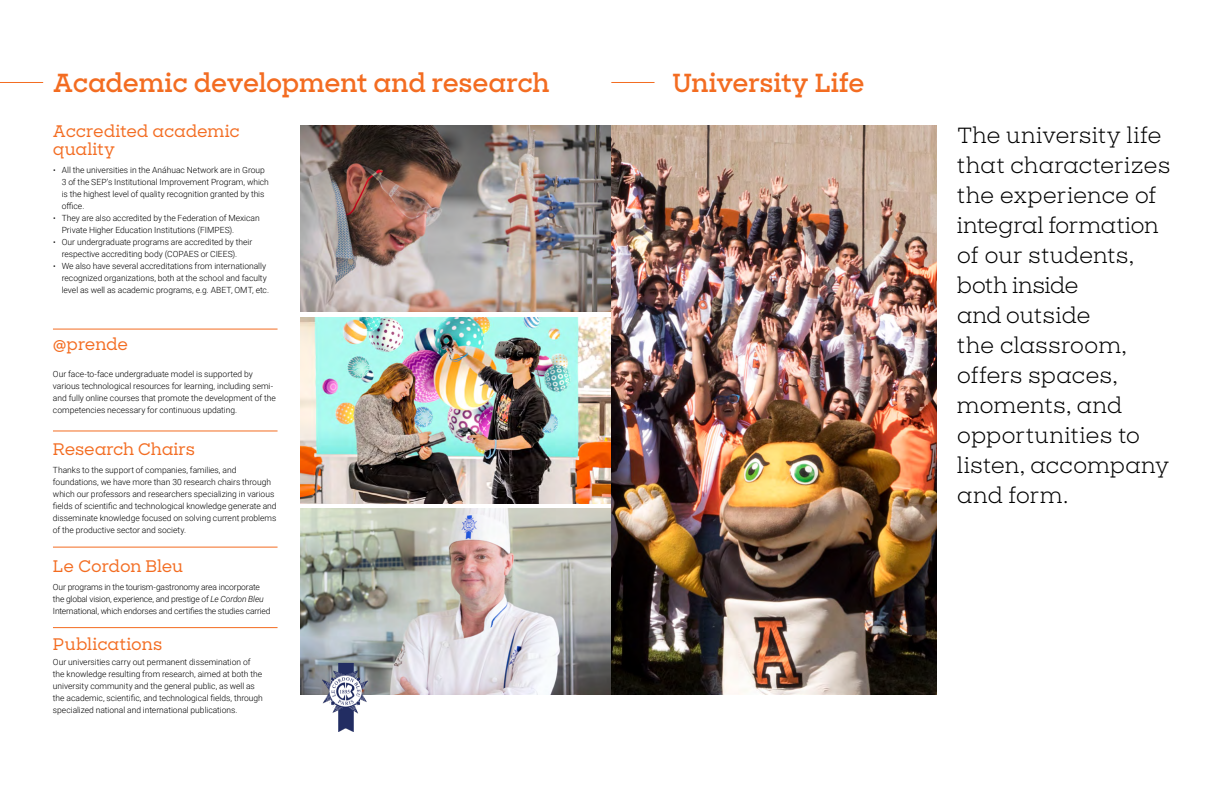
<style>
.page{position:relative;width:1224px;height:792px;background:#fff}
.page>*{position:absolute;margin:0;border:0;box-sizing:border-box;transform-origin:0 0}
.t1{font:600 25px "Sharp Slab";letter-spacing:-.015em;color:#f36c21}
.t2{font:21px/30px "Sharp Slab";letter-spacing:-.01em;color:#000}
.t3{font:500 16px/18px "Sharp Slab";letter-spacing:-.01em;color:#f36c21}
.t4{font:300 8.5px/12px "Roboto";letter-spacing:-.005em;color:#000}
.s1{font-size:8px}
.s2{font-style:italic}
</style>
<div class="page">
<hr style="left:53px;top:547px;width:225px;height:1px;background:#f36c21">
<hr style="left:53px;top:627px;width:225px;height:1px;background:#f36c21">
<hr style="left:53px;top:431px;width:225px;height:1px;background:#f36c21">
<img style="left:300px;top:508px;width:312px;height:186px">
<img style="left:300px;top:125px;width:312px;height:186px">
<img style="left:300px;top:317px;width:312px;height:186px">
<img style="left:322px;top:664px;width:46px;height:67px">
<hr style="left:53px;top:329px;width:225px;height:1px;background:#f36c21">
<hr style="left:0;top:82px;width:43px;height:1px;background:#f36c21">
<img style="left:612px;top:125px;width:324px;height:569px">
<hr style="left:611px;top:82px;width:44px;height:1px;background:#f36c21">
<h1 class="t1" style="left:53px;top:65px;width:498px">Academic development and research</h1>
<h1 class="t1" style="left:672px;top:65px;width:194px">University Life</h1>
<h3 class="t3" style="left:53px;top:122px;width:188px">Accredited academic quality</h3>
<p class="t4" style="left:62px;top:164px;width:209px;text-indent:-9px"><span class="s1">•</span> All the universities in the Anáhuac Network are in Group 3 of the SEP’s Institutional Improvement Program, which is the highest level of quality recognition granted by this office.</p>
<p class="t4" style="left:62px;top:212px;width:200px;text-indent:-9px"><span class="s1">•</span> They are also accredited by the Federation of Mexican<br>Private Higher Education Institutions (FIMPES).</p>
<p class="t4" style="left:62px;top:236px;width:192px;text-indent:-9px"><span class="s1">•</span> Our undergraduate programs are accredited by their respective accrediting body (COPAES or CIEES).</p>
<p class="t4" style="left:62px;top:260px;width:209px;text-indent:-9px"><span class="s1">•</span> We also have several accreditations from internationally recognized organizations, both at the school and faculty level as well as academic programs, e.g. ABET, OMT, etc.</p>
<h3 class="t3" style="left:53px;top:335px;width:77px">@prende</h3>
<p class="t4" style="left:53px;top:368px;width:224px">Our face-to-face undergraduate model is supported by various technological resources for learning, including semi&shy;and fully online courses that promote the development of the competencies necessary for continuous updating.</p>
<h3 class="t3" style="left:53px;top:440px;width:143px">Research Chairs</h3>
<p class="t4" style="left:53px;top:464px;width:225px">Thanks to the support of companies, families, and foundations, we have more than 30 research chairs through which our professors and researchers specializing in various fields of scientific and technological knowledge generate and disseminate knowledge focused on solving current problems of the productive sector and society.</p>
<h3 class="t3" style="left:53px;top:557px;width:132px">Le Cordon Bleu</h3>
<p class="t4" style="left:53px;top:581px;width:219px">Our programs in the tourism-gastronomy area incorporate the global vision, experience, and prestige of <span class="s2">Le Cordon Bleu<br></span>International, which endorses and certifies the studies carried</p>
<h3 class="t3" style="left:53px;top:635px;width:111px">Publications</h3>
<p class="t4" style="left:53px;top:656px;width:211px">Our universities carry out permanent dissemination of the knowledge resulting from research, aimed at both the university community and the general public, as well as the academic, scientific, and technological fields, through specialized national and international publications.</p>
<h2 class="t2" style="left:957px;top:120px;width:215px">The university life that characterizes the experience of integral formation of our students, both inside<br>and outside<br>the classroom, offers spaces, moments, and opportunities to listen, accompany and form.</h2>
</div>
